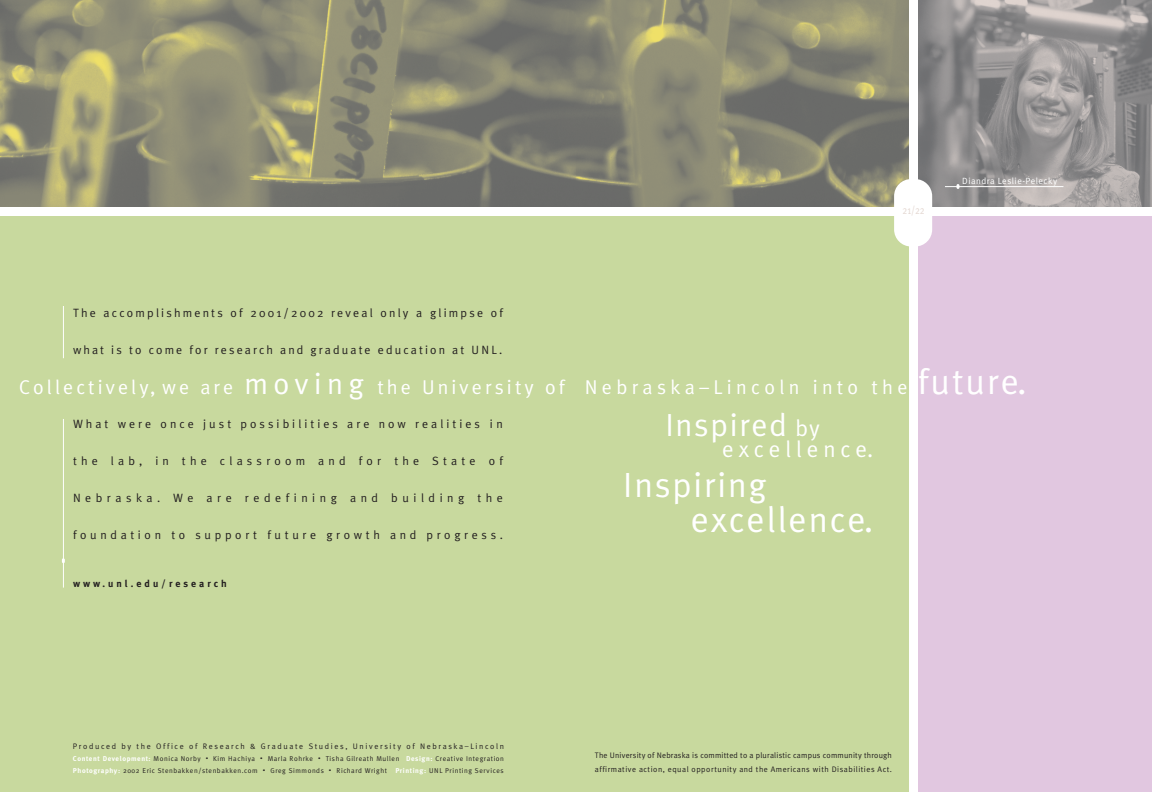
<style>
.page{position:relative;width:1152px;height:792px;background:#fff}
.page>*{position:absolute;margin:0;border:0;box-sizing:border-box;transform-origin:0 0}
.t1{font:36px "Meta Plus Normal";letter-spacing:.055em;color:#fff}
.t2{font:35px "Meta Plus Normal";letter-spacing:.055em;color:#fff}
.t3{font:32px "Meta Plus Normal";letter-spacing:.055em;color:#fff}
.t4{font:23px "Meta Plus Normal";letter-spacing:.215em;color:#fff}
.t5{font:20px "Meta Plus Normal";letter-spacing:.155em;color:#fff}
.t6{font:20px "Meta Plus Normal";letter-spacing:.22em;color:#fff}
.t7{font:12px "Meta Plus Normal";letter-spacing:.185em;color:#231f20}
.t8{font:12px "Meta Plus Normal";letter-spacing:.175em;color:#231f20}
.t9{font:12px "Meta Plus Normal";letter-spacing:.255em;color:#231f20}
.t10{font:12px "Meta Plus Normal";letter-spacing:.305em;color:#231f20}
.t11{font:12px "Meta Plus Normal";letter-spacing:.38em;color:#231f20}
.t12{font:12px "Meta Plus Normal";letter-spacing:.355em;color:#231f20}
.t13{font:11.1px "Meta Plus Normal";color:#e4d8d2;scale:.81 1}
.t14{font:700 10px "Meta Plus";letter-spacing:.295em;color:#231f20}
.t15{font:9px "Meta Plus Normal";letter-spacing:.055em;color:#fff}
.t16{font:8px/14px "Meta Plus Normal";letter-spacing:.025em;color:#231f20}
.t17{font:8px "Meta Plus Normal";letter-spacing:.205em;color:#231f20}
.t18{font:7px/12px "Meta Plus Normal";letter-spacing:.08em;color:#231f20}
.s1{font-size:30px}
.s2{font-size:36px}
.s3{font-size:23px}
.s4{font-family:"Meta Plus";font-weight:700;color:#fff}
.s5{font-size:5px}
</style>
<div class="page">
<div style="left:0;top:216px;width:576px;height:576px;background:#c8d99e"></div>
<img style="left:0;top:0;width:576px;height:207px">
<hr style="left:63px;top:419px;width:1px;height:169px;background:#fff">
<hr style="left:63px;top:306px;width:1px;height:52px;background:#fff">
<div style="left:576px;top:216px;width:333px;height:576px;background:#c8d99e"></div>
<svg style="left:576px;top:0;width:333px;height:207px"></svg>
<div style="left:918px;top:216px;width:234px;height:576px;background:#e1c7e0"></div>
<img style="left:918px;top:0;width:234px;height:207px">
<hr style="left:945px;top:186px;width:118px;height:1px;background:#fff">
<div style="left:894px;top:179px;width:38px;height:68px;background:#fff;border-radius:17px"></div>
<h3 class="t13" style="left:903px;top:207px;width:29px">21/22</h3>
<p class="t15" style="left:962px;top:177px;width:96px">Diandra Leslie-Pelecky</p>
<h3 class="t7" style="left:73px;top:309px;width:432px">The accomplishments of 2001/2002 reveal only a glimpse of</h3>
<h3 class="t8" style="left:73px;top:346px;width:431px">what is to come for research and graduate education at UNL.</h3>
<h3 class="t5" style="left:19px;top:379px;width:547px">Collectively, we are <span class="s1">moving</span> the University of</h3>
<h3 class="t9" style="left:73px;top:420px;width:432px">What were once just possibilities are now realities in</h3>
<h3 class="t12" style="left:73px;top:457px;width:432px">the lab, in the classroom and for the State of</h3>
<h3 class="t11" style="left:73px;top:494px;width:431px">Nebraska. We are redefining and building the</h3>
<h3 class="t10" style="left:73px;top:531px;width:431px">foundation to support future growth and progress.</h3>
<h3 class="t14" style="left:73px;top:580px;width:155px">www.unl.edu/research</h3>
<h3 class="t6" style="left:585px;top:379px;width:444px">Nebraska–Lincoln into the <span class="s2">future.</span></h3>
<h3 class="t3" style="left:665px;top:413px;width:156px">Inspired <span class="s3">by</span></h3>
<h3 class="t4" style="left:722px;top:440px;width:153px">excellence.</h3>
<h2 class="t2" style="left:623px;top:472px;width:145px">Inspiring</h2>
<h1 class="t1" style="left:691px;top:506px;width:184px">excellence.</h1>
<p class="t17" style="left:73px;top:743px;width:433px">Produced by the Office of Research &amp; Graduate Studies, University of Nebraska–Lincoln</p>
<p class="t18" style="left:73px;top:753px;width:433px"><span class="s4">Content Development:</span> Monica Norby <span class="s5">•</span> Kim Hachiya <span class="s5">•</span> Marla Rohrke <span class="s5">•</span> Tisha Gilreath Mullen <span class="s4">Design:</span> Creative Integration<br><span class="s4">Photography:</span> 2002 Eric Stenbakken/stenbakken.com <span class="s5">•</span> Greg Simmonds <span class="s5">•</span> Richard Wright <span class="s4">Printing:</span> UNL Printing Services</p>
<p class="t16" style="left:595px;top:749px;width:298px">The University of Nebraska is committed to a pluralistic campus community through affirmative action, equal opportunity and the Americans with Disabilities Act.</p>
</div>
